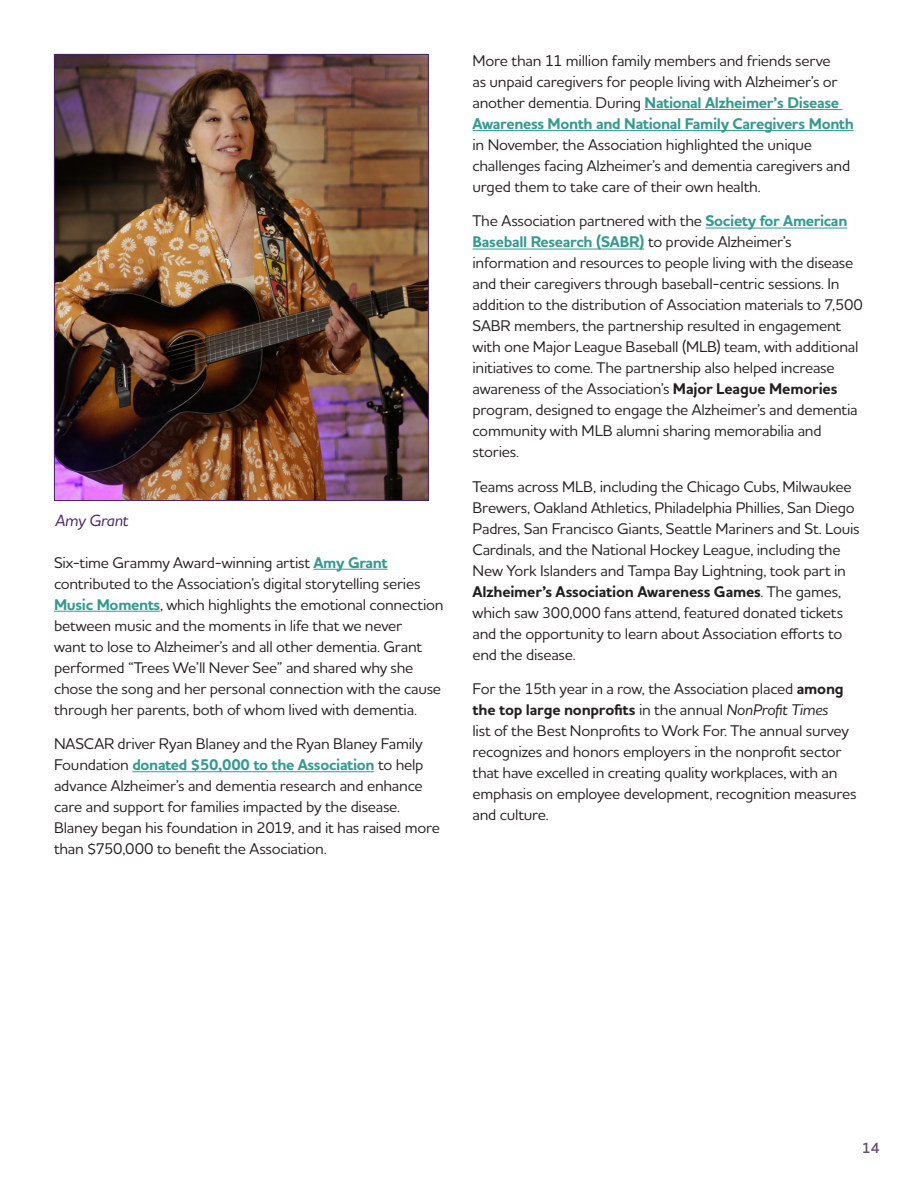
<style>
.page{position:relative;width:918px;height:1188px;background:#fff}
.page>*{position:absolute;margin:0;border:0;box-sizing:border-box;transform-origin:0 0}
.t1{font:italic 500 16.5px "Houschka Alt Pro";letter-spacing:-.025em;color:#472264}
.t2{font:500 15.75px/21px "Houschka Alt Pro";letter-spacing:-.015em;color:#231f20}
.t3{font:600 15px "Houschka Alt Pro";color:#694d7d}
.s1{font-weight:700;color:#359a8e}
.s2{font-weight:700}
.s3{font-style:italic}
</style>
<div class="page">
<hr style="left:314px;top:569px;width:74px;height:1px;background:#359a8e">
<hr style="left:54px;top:611px;width:106px;height:1px;background:#359a8e">
<hr style="left:132px;top:771px;width:242px;height:1px;background:#359a8e">
<hr style="left:645px;top:109px;width:197px;height:1px;background:#359a8e">
<hr style="left:472px;top:130px;width:382px;height:1px;background:#359a8e">
<hr style="left:705px;top:228px;width:142px;height:1px;background:#359a8e">
<hr style="left:472px;top:249px;width:172px;height:1px;background:#359a8e">
<img style="left:56px;top:56px;width:371px;height:443px">
<p class="t1" style="left:56px;top:510px;width:74px">Amy Grant</p>
<p class="t2" style="left:54px;top:551px;width:391px">Six-time Grammy Award-winning artist <span class="s1">Amy Grant </span>contributed to the Association’s digital storytelling series <span class="s1">Music Moments</span>, which highlights the emotional connection between music and the moments in life that we never<br>want to lose to Alzheimer’s and all other dementia. Grant performed “Trees We’ll Never See” and shared why she chose the song and her personal connection with the cause through her parents, both of whom lived with dementia.</p>
<p class="t2" style="left:54px;top:733px;width:388px">NASCAR driver Ryan Blaney and the Ryan Blaney Family Foundation <span class="s1">donated $50,000 to the Association</span> to help advance Alzheimer’s and dementia research and enhance care and support for families impacted by the disease.<br>Blaney began his foundation in 2019, and it has raised more than $750,000 to benefit the Association.</p>
<p class="t2" style="left:472px;top:50px;width:383px">More than 11 million family members and friends serve<br>as unpaid caregivers for people living with Alzheimer’s or another dementia. During <span class="s1">National Alzheimer’s Disease Awareness Month and National Family Caregivers Month</span></p>
<p class="t2" style="left:472px;top:134px;width:379px">in November, the Association highlighted the unique challenges facing Alzheimer’s and dementia caregivers and urged them to take care of their own health.</p>
<p class="t2" style="left:472px;top:210px;width:392px">The Association partnered with the <span class="s1">Society for American Baseball Research (SABR)</span> to provide Alzheimer’s information and resources to people living with the disease and their caregivers through baseball-centric sessions. In addition to the distribution of Association materials to 7,500<br>SABR members, the partnership resulted in engagement with one Major League Baseball (MLB) team, with additional initiatives to come. The partnership also helped increase awareness of the Association’s <span class="s2">Major League Memories </span>program, designed to engage the Alzheimer’s and dementia community with MLB alumni sharing memorabilia and stories.</p>
<p class="t2" style="left:472px;top:476px;width:389px">Teams across MLB, including the Chicago Cubs, Milwaukee Brewers, Oakland Athletics, Philadelphia Phillies, San Diego Padres, San Francisco Giants, Seattle Mariners and St. Louis Cardinals, and the National Hockey League, including the New York Islanders and Tampa Bay Lightning, took part in <span class="s2">Alzheimer’s Association Awareness Games</span>. The games, which saw 300,000 fans attend, featured donated tickets and the opportunity to learn about Association efforts to end the disease.</p>
<p class="t2" style="left:472px;top:678px;width:386px">For the 15th year in a row, the Association placed <span class="s2">among the top large nonprofits</span> in the annual <span class="s3">NonProfit Times<br></span>list of the Best Nonprofits to Work For. The annual survey recognizes and honors employers in the nonprofit sector that have excelled in creating quality workplaces, with an emphasis on employee development, recognition measures and culture.</p>
<p class="t3" style="left:862px;top:1138px;width:20px">14</p>
</div>
